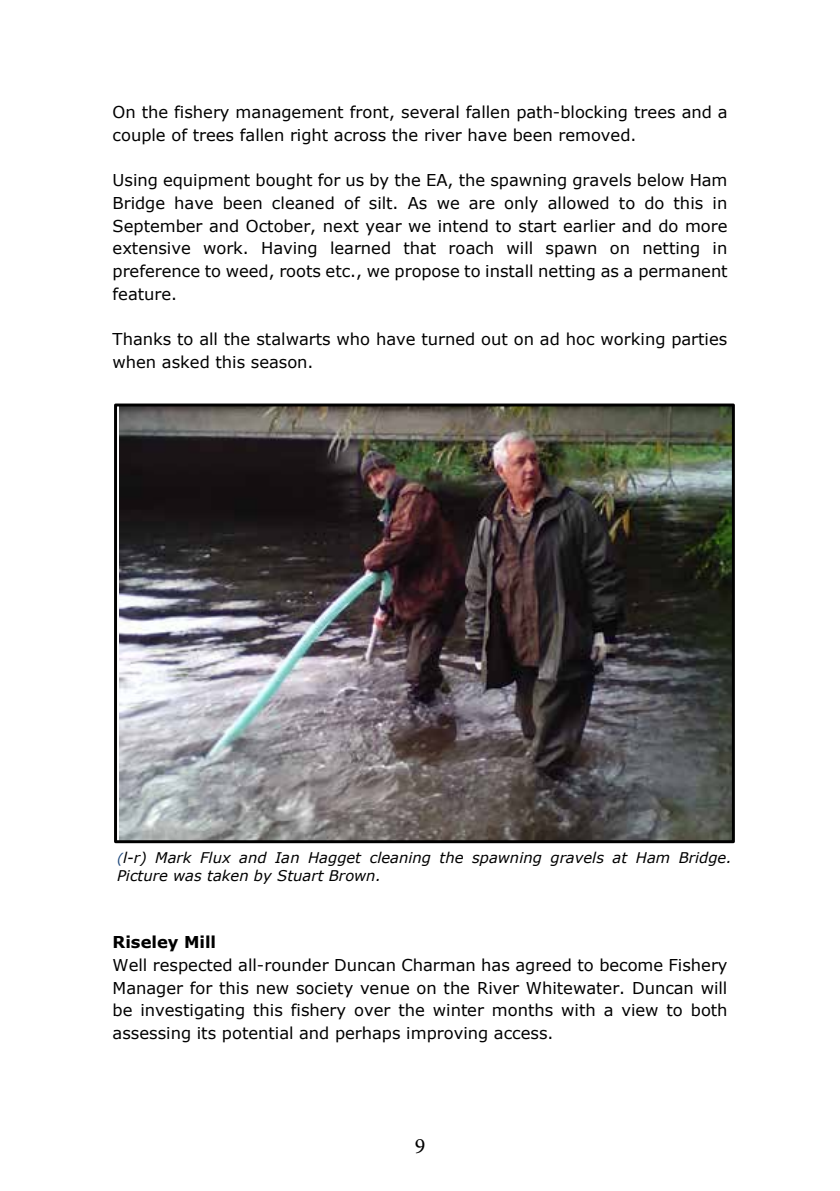
<style>
.page{position:relative;width:840px;height:1191px;background:#fff}
.page>*{position:absolute;margin:0;border:0;box-sizing:border-box;transform-origin:0 0}
.t1{font:22px "Minion Pro";color:#000}
.t2{font:16.4px/22.8px "Verdana";letter-spacing:-.005em;color:#000}
.t3{font:700 16.4px "Verdana";color:#000}
.t4{font:italic 14.8px/18.2px "Verdana";color:#000}
.s1{font-size:13.4px;color:#1f497d}
</style>
<div class="page">
<img style="left:119px;top:407px;width:611px;height:432px">
<div style="left:114px;top:403px;width:620px;height:440px;border:3px solid #000"></div>
<p class="t2" style="left:112px;top:100px;width:616px">On the fishery management front, several fallen path-blocking trees and a couple of trees fallen right across the river have been removed.</p>
<p class="t2" style="left:112px;top:168px;width:616px;text-align:justify">Using equipment bought for us by the EA, the spawning gravels below Ham Bridge have been cleaned of silt. As we are only allowed to do this in September and October, next year we intend to start earlier and do more extensive work. Having learned that roach will spawn on netting in preference to weed, roots etc., we propose to install netting as a permanent feature.</p>
<p class="t2" style="left:112px;top:328px;width:616px">Thanks to all the stalwarts who have turned out on ad hoc working parties when asked this season.</p>
<p class="t4" style="left:117px;top:848px;width:616px"><span class="s1">(</span>l-r) Mark Flux and Ian Hagget cleaning the spawning gravels at Ham Bridge.<br>Picture was taken by Stuart Brown.</p>
<p class="t3" style="left:112px;top:930px;width:105px">Riseley Mill</p>
<p class="t2" style="left:112px;top:953px;width:616px;text-align:justify">Well respected all-rounder Duncan Charman has agreed to become Fishery Manager for this new society venue on the River Whitewater. Duncan will be investigating this fishery over the winter months with a view to both assessing its potential and perhaps improving access.</p>
<h1 class="t1" style="left:414px;top:1131px;width:12px">9</h1>
</div>
